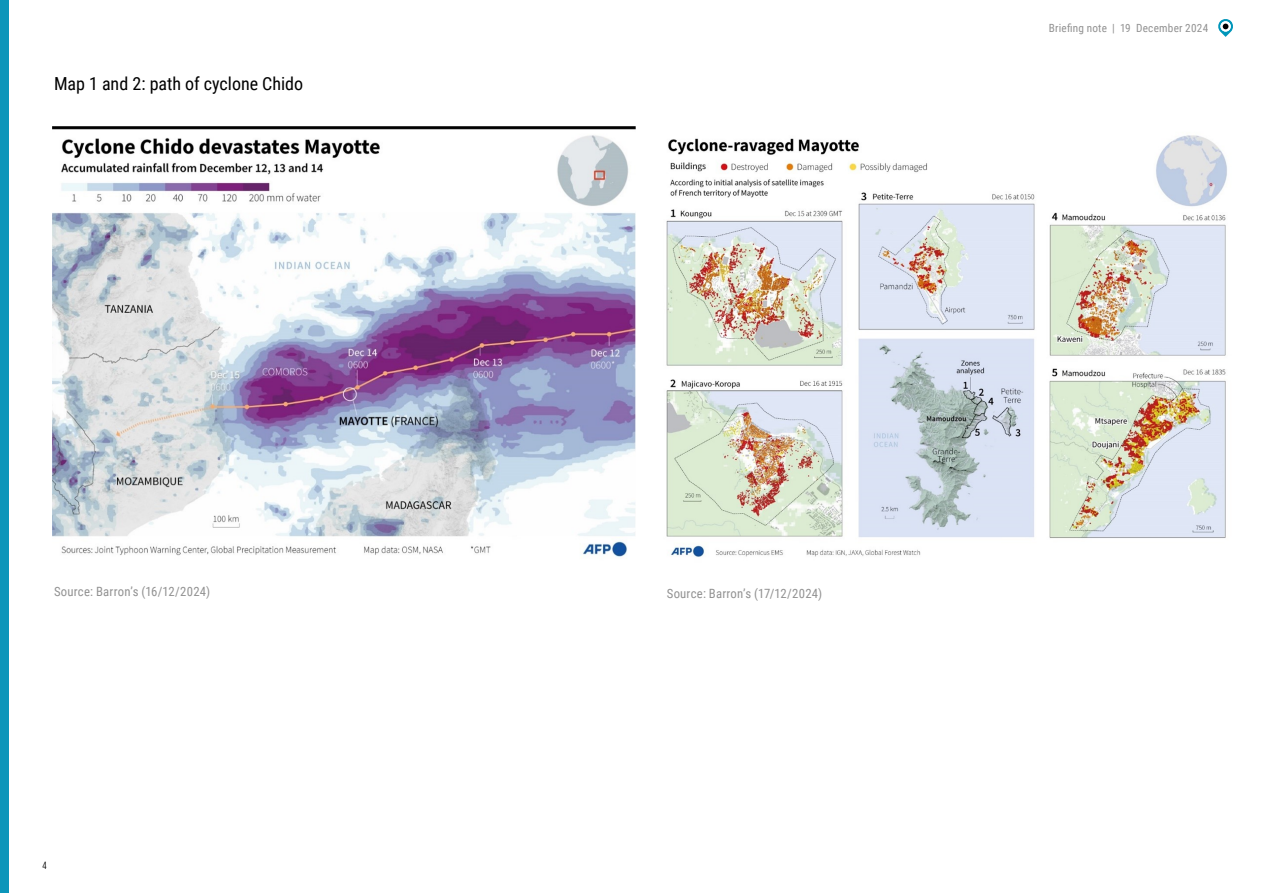
<style>
.page{position:relative;width:1263px;height:893px;background:#fff}
.page>*{position:absolute;margin:0;border:0;box-sizing:border-box;transform-origin:0 0}
.t1{font:18px "Roboto Condensed";color:#000}
.t2{font:12.75px "Roboto Condensed";letter-spacing:.015em;color:#929292}
.t3{font:11.25px "Roboto Condensed";letter-spacing:.02em;color:#929292}
.t4{font:10.5px "Bebas Neue Pro Middle";color:#000}
</style>
<div class="page">
<svg style="left:1218px;top:19px;width:15px;height:18px"></svg>
<div style="left:0;top:0;width:9px;height:893px;background:#0c96ba"></div>
<img style="left:53px;top:127px;width:582px;height:430px">
<img style="left:666px;top:135px;width:561px;height:422px">
<h1 class="t1" style="left:54px;top:71px;width:251px">Map 1 and 2: path of cyclone Chido</h1>
<p class="t2" style="left:54px;top:582px;width:158px">Source: Barron’s (16/12/2024)</p>
<p class="t2" style="left:667px;top:585px;width:157px">Source: Barron’s (17/12/2024)</p>
<p class="t4" style="left:43px;top:859px;width:6px">4</p>
<p class="t3" style="left:1049px;top:20px;width:161px">Briefing note | 19 December 2024</p>
</div>
